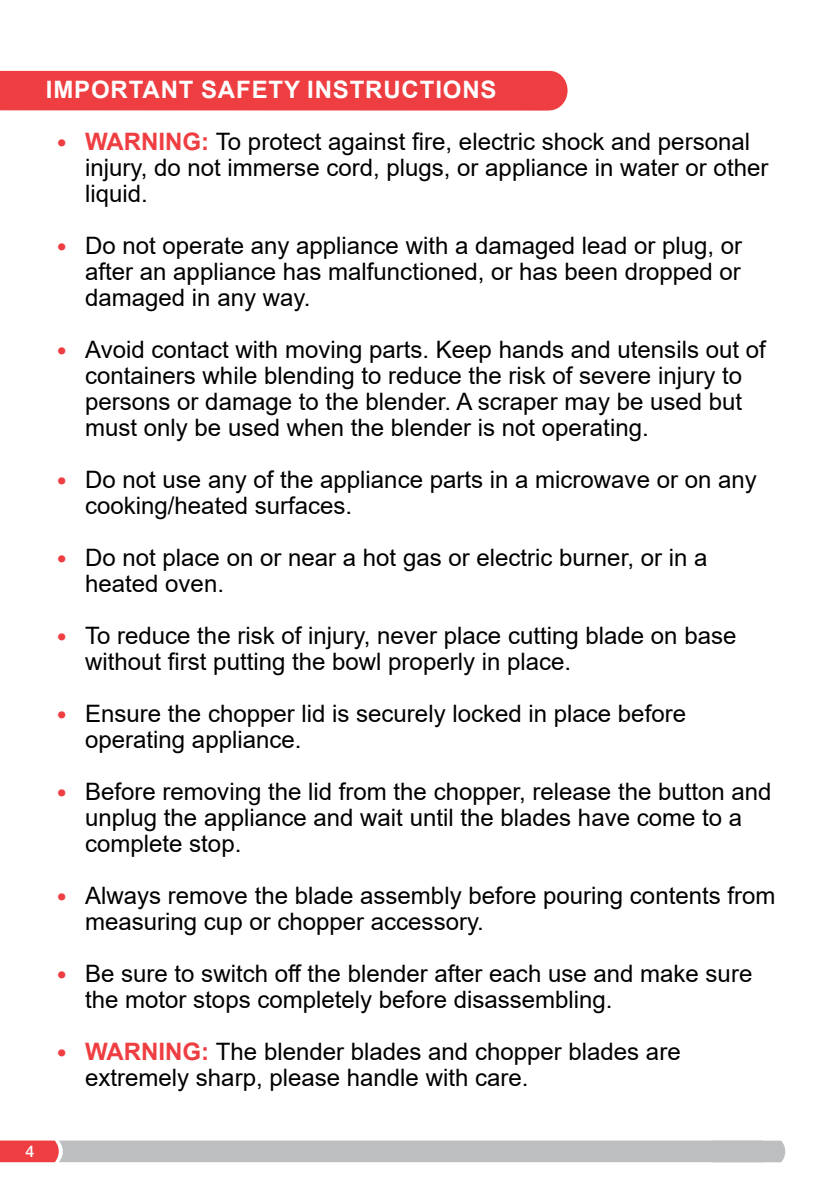
<style>
.page{position:relative;width:840px;height:1191px;background:#fff}
.page>*{position:absolute;margin:0;border:0;box-sizing:border-box;transform-origin:0 0}
.t1{font:24px/26px "Arial";color:#000}
.t2{font:700 24px "Arial";letter-spacing:.035em;color:#fff}
.t3{font:500 16px "Helvetica Neue LT Std";color:#fff}
.s1{font-family:"Helvetica Neue LT Std";font-weight:700;font-size:20px;color:#ef3e42}
.s2{font-weight:700;color:#ef3e42}
</style>
<div class="page">
<svg style="left:0;top:1140px;width:784px;height:22px;background:#c1b6b8"></svg>
<div style="left:0;top:71px;width:567px;height:40px;background:#ef3e42"></div>
<p class="t2" style="left:46px;top:73px;width:452px">IMPORTANT SAFETY INSTRUCTIONS</p>
<p class="t1" style="left:85px;top:128px;width:684px;text-indent:-28px"><span class="s1">•</span> <span class="s2">WARNING:</span> To protect against fire, electric shock and personal injury, do not immerse cord, plugs, or appliance in water or other liquid.</p>
<p class="t1" style="left:85px;top:232px;width:658px;text-align:justify;text-indent:-28px"><span class="s1">•</span> Do not operate any appliance with a damaged lead or plug, or after an appliance has malfunctioned, or has been dropped or damaged in any way.</p>
<p class="t1" style="left:85px;top:336px;width:681px;text-indent:-28px"><span class="s1">•</span> Avoid contact with moving parts. Keep hands and utensils out of containers while blending to reduce the risk of severe injury to persons or damage to the blender. A scraper may be used but must only be used when the blender is not operating.</p>
<p class="t1" style="left:85px;top:466px;width:672px;text-indent:-28px"><span class="s1">•</span> Do not use any of the appliance parts in a microwave or on any cooking/heated surfaces.</p>
<p class="t1" style="left:85px;top:544px;width:623px;text-indent:-28px"><span class="s1">•</span> Do not place on or near a hot gas or electric burner, or in a heated oven.</p>
<p class="t1" style="left:85px;top:622px;width:652px;text-indent:-28px"><span class="s1">•</span> To reduce the risk of injury, never place cutting blade on base without first putting the bowl properly in place.</p>
<p class="t1" style="left:85px;top:700px;width:602px;text-indent:-28px"><span class="s1">•</span> Ensure the chopper lid is securely locked in place before operating appliance.</p>
<p class="t1" style="left:85px;top:778px;width:687px;text-indent:-28px"><span class="s1">•</span> Before removing the lid from the chopper, release the button and unplug the appliance and wait until the blades have come to a complete stop.</p>
<p class="t1" style="left:85px;top:882px;width:691px;text-indent:-28px"><span class="s1">•</span> Always remove the blade assembly before pouring contents from measuring cup or chopper accessory.</p>
<p class="t1" style="left:85px;top:960px;width:668px;text-indent:-28px"><span class="s1">•</span> Be sure to switch off the blender after each use and make sure the motor stops completely before disassembling.</p>
<p class="t1" style="left:85px;top:1038px;width:596px;text-indent:-28px"><span class="s1">•</span> <span class="s2">WARNING:</span> The blender blades and chopper blades are extremely sharp, please handle with care.</p>
<p class="t3" style="left:26px;top:1141px;width:10px">4</p>
</div>
